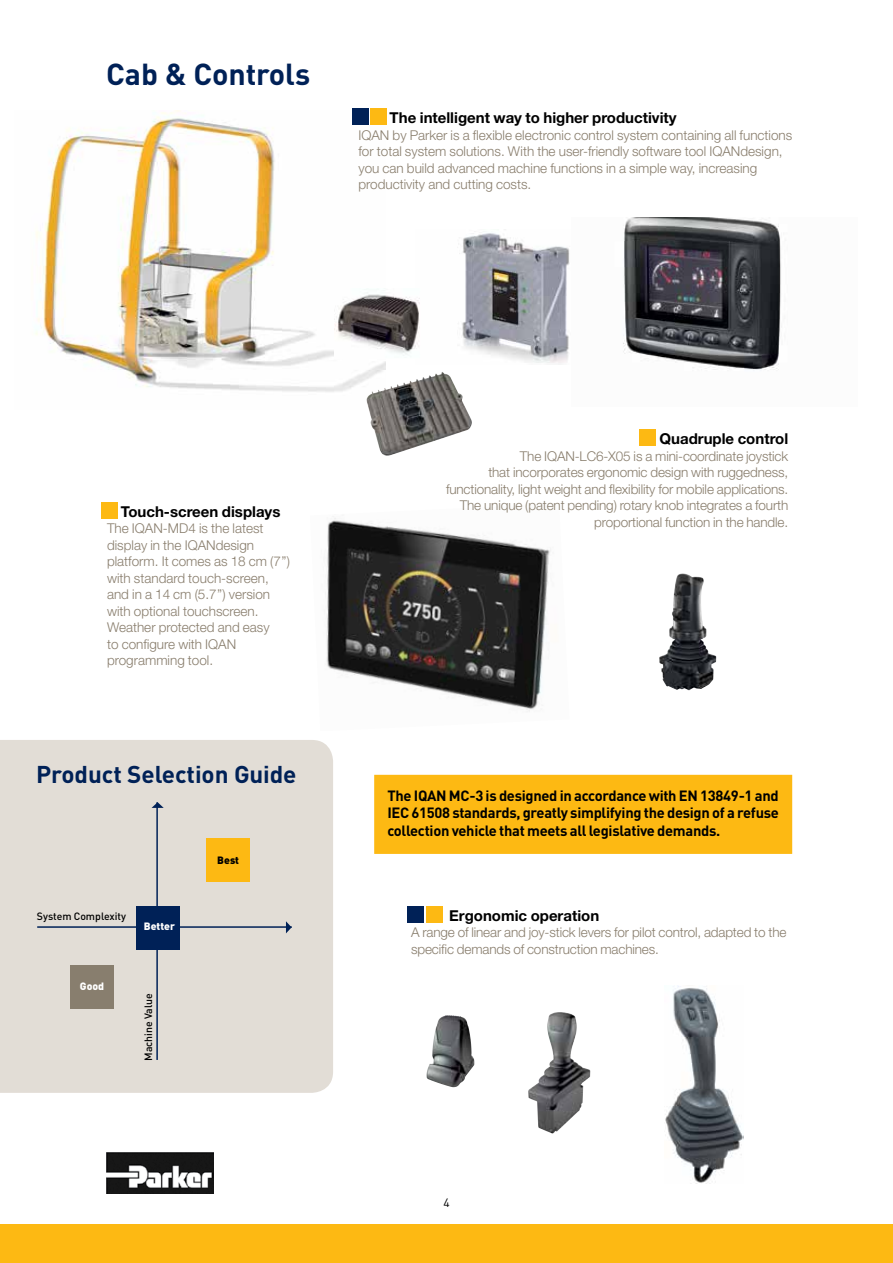
<style>
.page{position:relative;width:893px;height:1263px;background:#fff}
.page>*{position:absolute;margin:0;border:0;box-sizing:border-box;transform-origin:0 0}
.t1{font:700 30px "DINOT";letter-spacing:-.005em;color:#002157}
.t2{font:700 24px "DINOT";letter-spacing:-.005em;color:#002157}
.t3{font:700 15px "Helvetica Neue LT Std";color:#000}
.t4{font:700 14.7px/17.7px "DINOT";letter-spacing:-.02em;color:#000;text-align:justify}
.t5{font:300 13.5px/16.5px "Helvetica Neue LT Std";color:#887d6c}
.t6{font:12px "DINOT";color:#000}
.t7{font:500 10.5px "DINOT";color:#000}
.t8{font:900 10.5px "DINOT";color:#fff}
.t9{font:900 10.5px "DINOT";color:#000}
</style>
<div class="page">
<img style="left:325px;top:516px;width:226px;height:196px">
<img style="left:459px;top:233px;width:111px;height:131px">
<div style="left:0;top:740px;width:333px;height:353px;background:#e2ddd6"></div>
<div style="left:0;top:1224px;width:893px;height:39px;background:#fdb913"></div>
<img style="left:106px;top:1152px;width:107px;height:41px">
<img style="left:35px;top:111px;width:350px;height:298px">
<div style="left:352px;top:108px;width:17px;height:17px;background:#002157"></div>
<div style="left:371px;top:108px;width:16px;height:17px;background:#fdb913"></div>
<div style="left:101px;top:502px;width:17px;height:16px;background:#fdb913"></div>
<div style="left:407px;top:906px;width:16px;height:17px;background:#002157"></div>
<div style="left:426px;top:906px;width:16px;height:17px;background:#fdb913"></div>
<div style="left:639px;top:429px;width:17px;height:17px;background:#fdb913"></div>
<img style="left:623px;top:217px;width:159px;height:153px">
<img style="left:334px;top:289px;width:86px;height:69px">
<img style="left:381px;top:372px;width:61px;height:19px">
<img style="left:426px;top:1015px;width:39px;height:72px">
<img style="left:528px;top:1012px;width:52px;height:121px">
<img style="left:665px;top:986px;width:79px;height:198px">
<img style="left:671px;top:574px;width:11px;height:53px">
<hr style="left:37px;top:926px;width:255px;height:2px;background:#002157">
<hr style="left:156px;top:802px;width:2px;height:258px;background:#002157">
<svg style="left:152px;top:802px;width:12px;height:6px"></svg>
<svg style="left:286px;top:921px;width:6px;height:12px"></svg>
<div style="left:70px;top:965px;width:44px;height:44px;background:#887e6e"></div>
<div style="left:137px;top:906px;width:43px;height:43px;background:#002157"></div>
<div style="left:206px;top:838px;width:44px;height:43px;background:#fdb913"></div>
<div style="left:374px;top:775px;width:418px;height:79px;background:#fdb913;border:2px solid #fdb913"></div>
<h1 class="t1" style="left:106px;top:54px;width:205px">Cab &amp; Controls</h1>
<p class="t3" style="left:390px;top:109px;width:288px">The intelligent way to higher productivity</p>
<p class="t5" style="left:358px;top:127px;width:435px">IQAN by Parker is a flexible electronic control system containing all functions for total system solutions. With the user-friendly software tool IQANdesign, you can build advanced machine functions in a simple way, increasing productivity and cutting costs.</p>
<p class="t3" style="left:121px;top:502px;width:161px">Touch-screen displays</p>
<p class="t5" style="left:107px;top:520px;width:185px">The IQAN-MD4 is the latest display in the IQANdesign platform. It comes as 18 cm (7’’) with standard touch-screen, and in a 14 cm (5.7’’) version with optional touchscreen.<br>Weather protected and easy<br>to configure with IQAN programming tool.</p>
<h2 class="t2" style="left:36px;top:758px;width:262px">Product Selection Guide</h2>
<p class="t7" style="left:37px;top:909px;width:91px">System Complexity</p>
<p class="t8" style="left:144px;top:919px;width:33px">Better</p>
<p class="t8" style="left:80px;top:979px;width:26px">Good</p>
<p class="t7" style="left:141px;top:1061px;width:69px;rotate:-90deg">Machine Value</p>
<p class="t9" style="left:217px;top:853px;width:23px">Best</p>
<p class="t3" style="left:659px;top:430px;width:130px">Quadruple control</p>
<p class="t5" style="left:446px;top:448px;width:344px;text-align:right">The IQAN-LC6-X05 is a mini-coordinate joystick<br>that incorporates ergonomic design with ruggedness, functionality, light weight and flexibility for mobile applications.<br>The unique (patent pending) rotary knob integrates a fourth proportional function in the handle.</p>
<p class="t4" style="left:387px;top:786px;width:393px">The IQAN MC-3 is designed in accordance with EN 13849-1 and IEC 61508 standards, greatly simplifying the design of a refuse collection vehicle that meets all legislative demands.</p>
<p class="t3" style="left:449px;top:906px;width:152px">Ergonomic operation</p>
<p class="t5" style="left:411px;top:924px;width:377px">A range of linear and joy-stick levers for pilot control, adapted to the specific demands of construction machines.</p>
<p class="t6" style="left:443px;top:1194px;width:8px">4</p>
</div>
